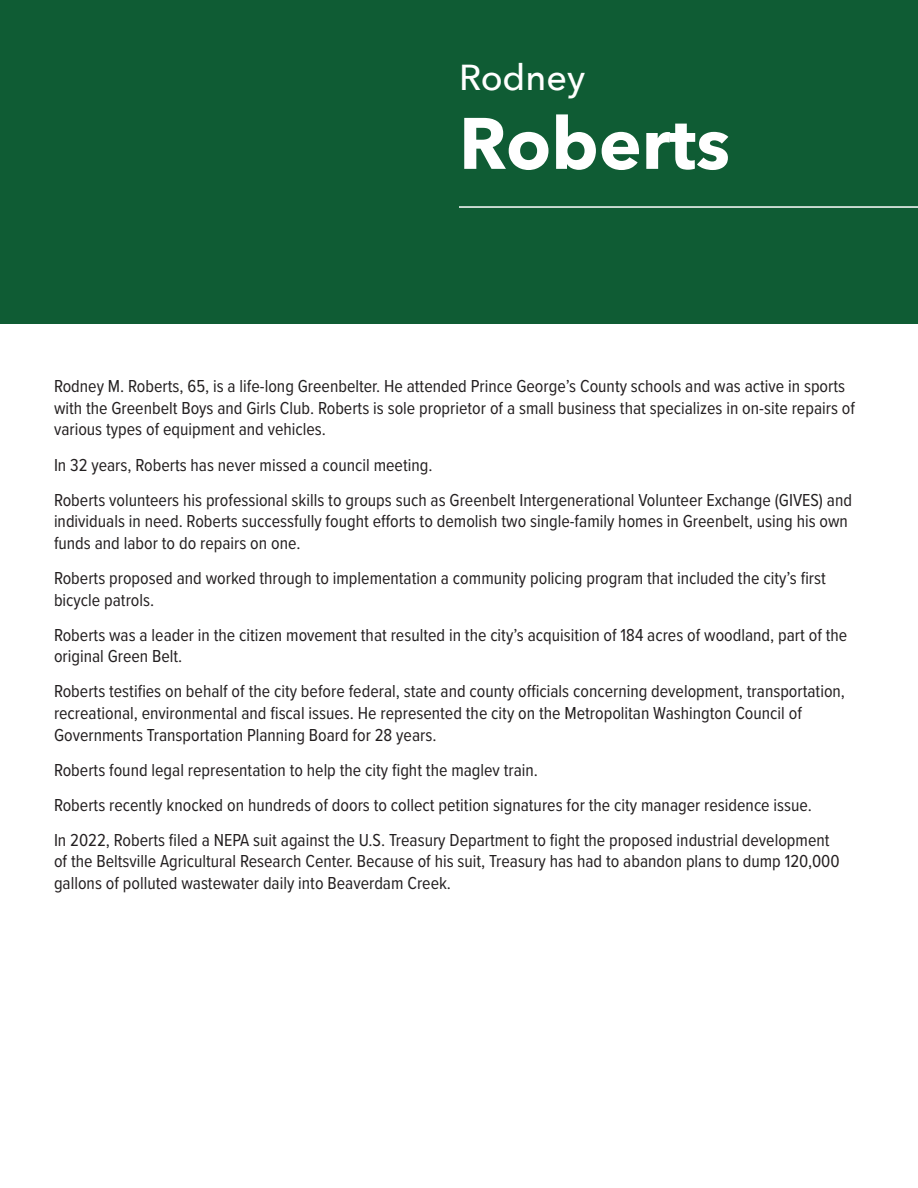
<style>
.page{position:relative;width:918px;height:1188px;background:#fff}
.page>*{position:absolute;margin:0;border:0;box-sizing:border-box;transform-origin:0 0}
.t1{font:700 72px "Avenir Next";color:#fff}
.t2{font:500 36px "Avenir Next";color:#fff}
.t3{font:18px/21.6px "Proxima Nova Cond";color:#231f20}
</style>
<div class="page">
<div style="left:0;top:0;width:918px;height:324px;background:#0f5c34"></div>
<hr style="left:459px;top:206px;width:459px;height:2px;background:#fff">
<p class="t2" style="left:459px;top:47px;width:128px">Rodney</p>
<p class="t1" style="left:459px;top:81px;width:273px">Roberts</p>
<p class="t3" style="left:54px;top:375px;width:803px">Rodney M. Roberts, 65, is a life-long Greenbelter. He attended Prince George’s County schools and was active in sports with the Greenbelt Boys and Girls Club. Roberts is sole proprietor of a small business that specializes in on-site repairs of various types of equipment and vehicles.</p>
<p class="t3" style="left:54px;top:453px;width:380px">In 32 years, Roberts has never missed a council meeting.</p>
<p class="t3" style="left:54px;top:488px;width:800px">Roberts volunteers his professional skills to groups such as Greenbelt Intergenerational Volunteer Exchange (GIVES) and individuals in need. Roberts successfully fought efforts to demolish two single-family homes in Greenbelt, using his own funds and labor to do repairs on one.</p>
<p class="t3" style="left:54px;top:566px;width:773px">Roberts proposed and worked through to implementation a community policing program that included the city’s first bicycle patrols.</p>
<p class="t3" style="left:54px;top:623px;width:795px">Roberts was a leader in the citizen movement that resulted in the city’s acquisition of 184 acres of woodland, part of the original Green Belt.</p>
<p class="t3" style="left:54px;top:680px;width:793px">Roberts testifies on behalf of the city before federal, state and county officials concerning development, transportation, recreational, environmental and fiscal issues. He represented the city on the Metropolitan Washington Council of<br>Governments Transportation Planning Board for 28 years.</p>
<p class="t3" style="left:54px;top:758px;width:486px">Roberts found legal representation to help the city fight the maglev train.</p>
<p class="t3" style="left:54px;top:793px;width:760px">Roberts recently knocked on hundreds of doors to collect petition signatures for the city manager residence issue.</p>
<p class="t3" style="left:54px;top:828px;width:787px">In 2022, Roberts filed a NEPA suit against the U.S. Treasury Department to fight the proposed industrial development of the Beltsville Agricultural Research Center. Because of his suit, Treasury has had to abandon plans to dump 120,000 gallons of polluted wastewater daily into Beaverdam Creek.</p>
</div>
